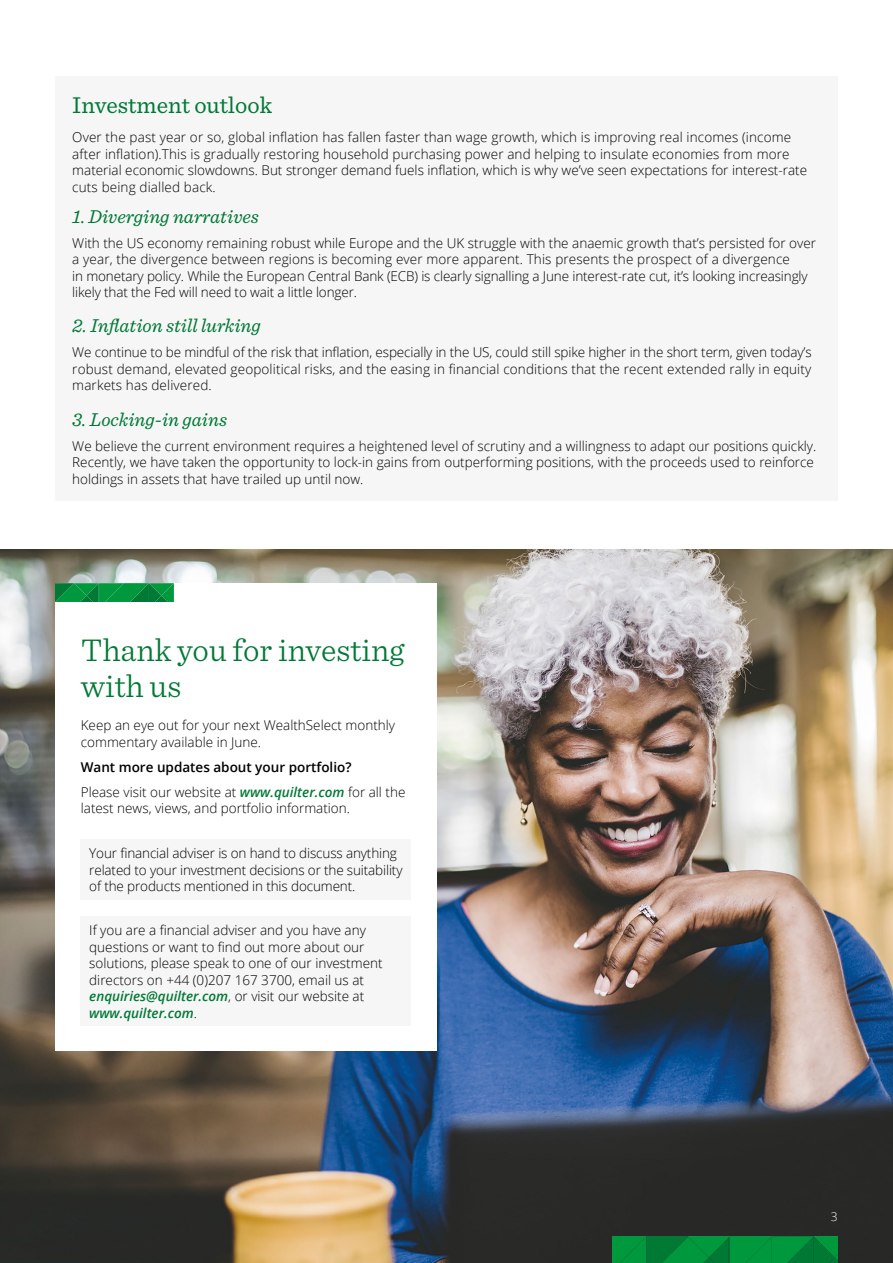
<style>
.page{position:relative;width:893px;height:1263px;background:#fff}
.page>*{position:absolute;margin:0;border:0;box-sizing:border-box;transform-origin:0 0}
.t1{font:300 33px/36px "Sentinel";color:#007935}
.t2{font:24px "Sentinel";color:#007935}
.t3{font:italic 19.5px "Sentinel";color:#007935}
.t4{font:300 13.5px/16.5px "Open Sans";color:#000}
.t5{font:600 13.5px/25px "Open Sans";color:#000}
.t6{font:300 12px "Open Sans";color:#fff}
.s1{font-weight:300}
.s2{font-style:italic;color:#007935}
.s3{font-weight:600;font-style:italic;color:#007935}
</style>
<div class="page">
<img style="left:0;top:549px;width:893px;height:714px">
<div style="left:55px;top:583px;width:381px;height:467px;background:#fff"></div>
<div style="left:81px;top:839px;width:330px;height:61px;background:#f6f6f6"></div>
<div style="left:81px;top:916px;width:330px;height:110px;background:#f6f6f6"></div>
<svg style="left:55px;top:583px;width:118px;height:19px;background:#06903e"></svg>
<svg style="left:612px;top:1236px;width:226px;height:27px;background:#008d39"></svg>
<div style="left:55px;top:77px;width:783px;height:424px;background:#f6f6f6"></div>
<h2 class="t2" style="left:72px;top:87px;width:201px">Investment outlook</h2>
<p class="t4" style="left:72px;top:128px;width:736px">Over the past year or so, global inflation has fallen faster than wage growth, which is improving real incomes (income after inflation).This is gradually restoring household purchasing power and helping to insulate economies from more material economic slowdowns. But stronger demand fuels inflation, which is why we’ve seen expectations for interest-rate cuts being dialled back.</p>
<h3 class="t3" style="left:72px;top:201px;width:188px">1. Diverging narratives</h3>
<p class="t4" style="left:72px;top:234px;width:745px">With the US economy remaining robust while Europe and the UK struggle with the anaemic growth that’s persisted for over a year, the divergence between regions is becoming ever more apparent. This presents the prospect of a divergence<br>in monetary policy. While the European Central Bank (ECB) is clearly signalling a June interest-rate cut, it’s looking increasingly likely that the Fed will need to wait a little longer.</p>
<h3 class="t3" style="left:72px;top:311px;width:190px">2. Inflation still lurking</h3>
<p class="t4" style="left:72px;top:344px;width:741px;text-align:justify">We continue to be mindful of the risk that inflation, especially in the US, could still spike higher in the short term, given today’s robust demand, elevated geopolitical risks, and the easing in financial conditions that the recent extended rally in equity markets has delivered.</p>
<h3 class="t3" style="left:72px;top:404px;width:156px">3. Locking-in gains</h3>
<p class="t4" style="left:72px;top:437px;width:745px">We believe the current environment requires a heightened level of scrutiny and a willingness to adapt our positions quickly.<br>Recently, we have taken the opportunity to lock-in gains from outperforming positions, with the proceeds used to reinforce holdings in assets that have trailed up until now.</p>
<h1 class="t1" style="left:81px;top:629px;width:325px">Thank you for investing with us</h1>
<p class="t4" style="left:81px;top:717px;width:316px">Keep an eye out for your next WealthSelect monthly commentary available in June.</p>
<p class="t5" style="left:81px;top:754px;width:326px">Want more updates about your portfolio?<br><span class="s1">Please visit our website at</span> <span class="s2">www.quilter.com</span> <span class="s1">for all the</span></p>
<p class="t4" style="left:81px;top:800px;width:271px">latest news, views, and portfolio information.</p>
<p class="t4" style="left:89px;top:845px;width:315px">Your financial adviser is on hand to discuss anything related to your investment decisions or the suitability of the products mentioned in this document.</p>
<p class="t4" style="left:89px;top:921px;width:295px">If you are a financial adviser and you have any questions or want to find out more about our solutions, please speak to one of our investment directors on +44 (0)207 167 3700, email us at <span class="s3">enquiries@quilter.com</span>, or visit our website at <span class="s3">www.quilter.com</span>.</p>
<p class="t6" style="left:831px;top:1208px;width:8px">3</p>
</div>
